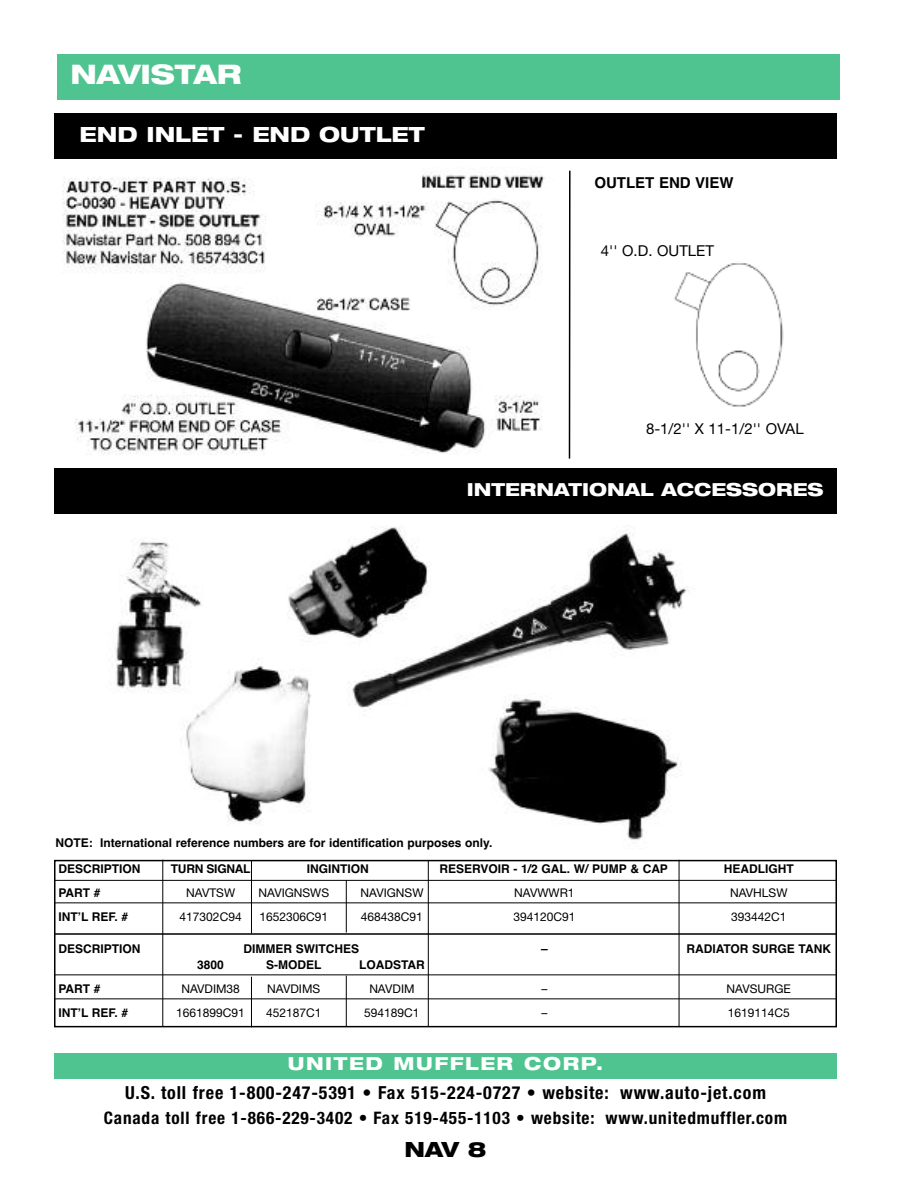
<style>
.page{position:relative;width:918px;height:1188px;background:#fff}
.page>*{position:absolute;margin:0;border:0;box-sizing:border-box;transform-origin:0 0}
.t1{font:800 expanded 27px "Helvetica Neue";color:#fff}
.t2{font:800 expanded 21px "Helvetica Neue";color:#fff}
.t3{font:800 expanded 21px "Helvetica Neue";color:#000}
.t4{font:700 condensed 18px "Helvetica Neue";letter-spacing:.05em;color:#000}
.t5{font:800 expanded 18px "Helvetica Neue";color:#fff}
.t6{font:800 expanded 18px "Helvetica Neue";letter-spacing:.09em;color:#fff}
.t7{font:700 condensed 17.25px "Helvetica Neue";letter-spacing:.05em;color:#000}
.t8{font:15px "Helvetica Neue";color:#000}
.t9{font:700 15px "Helvetica";color:#000}
.t10{font:700 12px "Helvetica";color:#000}
.t11{font:12px "Helvetica Neue";color:#000}
.t12{font:700 12px "Helvetica";letter-spacing:-.02em;color:#000}
</style>
<div class="page">
<div style="left:54px;top:1053px;width:783px;height:25px;background:#50c490"></div>
<img style="left:674px;top:263px;width:110px;height:144px">
<div style="left:57px;top:54px;width:783px;height:45px;background:#50c490"></div>
<div style="left:54px;top:468px;width:783px;height:45px;background:#000"></div>
<img style="left:95px;top:525px;width:624px;height:335px">
<div style="left:54px;top:860px;width:783px;height:167px;border:2px solid #000"></div>
<hr style="left:251px;top:861px;width:1px;height:73px;background:#000">
<hr style="left:251px;top:977px;width:1px;height:50px;background:#000">
<hr style="left:428px;top:860px;width:1px;height:167px;background:#000">
<hr style="left:54px;top:880px;width:783px;height:1px;background:#000">
<hr style="left:54px;top:902px;width:783px;height:1px;background:#000">
<hr style="left:54px;top:974px;width:783px;height:1px;background:#000">
<hr style="left:54px;top:998px;width:783px;height:1px;background:#000">
<hr style="left:162px;top:860px;width:1px;height:166px;background:#000">
<hr style="left:54px;top:933px;width:783px;height:2px;background:#000">
<hr style="left:346px;top:880px;width:1px;height:53px;background:#000">
<hr style="left:346px;top:976px;width:1px;height:50px;background:#000">
<hr style="left:679px;top:860px;width:1px;height:166px;background:#000">
<div style="left:54px;top:837px;width:457px;height:18px;background:#fff"></div>
<div style="left:54px;top:113px;width:783px;height:46px;background:#000"></div>
<hr style="left:569px;top:171px;width:2px;height:288px;background:#000">
<img style="left:62px;top:174px;width:483px;height:281px">
<h1 class="t1" style="left:70px;top:64px;width:173px">NAVISTAR</h1>
<h2 class="t2" style="left:80px;top:126px;width:347px">END INLET - END OUTLET</h2>
<p class="t9" style="left:594px;top:174px;width:141px">OUTLET END VIEW</p>
<p class="t8" style="left:601px;top:245px;width:115px">4'' O.D. OUTLET</p>
<p class="t8" style="left:646px;top:423px;width:159px">8-1/2'' X 11-1/2'' OVAL</p>
<h3 class="t5" style="left:467px;top:482px;width:358px">INTERNATIONAL ACCESSORES</h3>
<p class="t10" style="left:56px;top:836px;width:438px">NOTE: International reference numbers are for identification purposes only.</p>
<p class="t10" style="left:58px;top:862px;width:84px">DESCRIPTION</p>
<p class="t12" style="left:171px;top:862px;width:81px">TURN SIGNAL</p>
<p class="t10" style="left:307px;top:862px;width:64px">INGINTION</p>
<p class="t10" style="left:439px;top:862px;width:230px">RESERVOIR - 1/2 GAL. W/ PUMP &amp; CAP</p>
<p class="t10" style="left:724px;top:862px;width:71px">HEADLIGHT</p>
<p class="t10" style="left:58px;top:886px;width:44px">PART #</p>
<p class="t11" style="left:186px;top:889px;width:50px">NAVTSW</p>
<p class="t11" style="left:258px;top:889px;width:72px">NAVIGNSWS</p>
<p class="t11" style="left:360px;top:889px;width:64px">NAVIGNSW</p>
<p class="t11" style="left:514px;top:889px;width:62px">NAVWWR1</p>
<p class="t11" style="left:730px;top:889px;width:59px">NAVHLSW</p>
<p class="t10" style="left:58px;top:910px;width:71px">INT’L REF. #</p>
<p class="t11" style="left:180px;top:913px;width:64px">417302C94</p>
<p class="t11" style="left:259px;top:913px;width:70px">1652306C91</p>
<p class="t11" style="left:361px;top:913px;width:64px">468438C91</p>
<p class="t11" style="left:513px;top:913px;width:64px">394120C91</p>
<p class="t11" style="left:731px;top:913px;width:57px">393442C1</p>
<p class="t10" style="left:58px;top:942px;width:84px">DESCRIPTION</p>
<p class="t10" style="left:244px;top:942px;width:117px">DIMMER SWITCHES</p>
<p class="t10" style="left:541px;top:942px;width:8px">–</p>
<p class="t10" style="left:686px;top:942px;width:146px">RADIATOR SURGE TANK</p>
<p class="t10" style="left:197px;top:958px;width:28px">3800</p>
<p class="t10" style="left:266px;top:958px;width:57px">S-MODEL</p>
<p class="t10" style="left:359px;top:958px;width:67px">LOADSTAR</p>
<p class="t10" style="left:58px;top:982px;width:44px">PART #</p>
<p class="t11" style="left:181px;top:985px;width:60px">NAVDIM38</p>
<p class="t11" style="left:267px;top:985px;width:55px">NAVDIMS</p>
<p class="t11" style="left:369px;top:985px;width:47px">NAVDIM</p>
<p class="t11" style="left:541px;top:985px;width:7px">–</p>
<p class="t11" style="left:727px;top:985px;width:66px">NAVSURGE</p>
<p class="t10" style="left:58px;top:1006px;width:71px">INT’L REF. #</p>
<p class="t11" style="left:176px;top:1009px;width:70px">1661899C91</p>
<p class="t11" style="left:266px;top:1009px;width:57px">452187C1</p>
<p class="t11" style="left:364px;top:1009px;width:57px">594189C1</p>
<p class="t11" style="left:541px;top:1009px;width:7px">–</p>
<p class="t11" style="left:728px;top:1009px;width:64px">1619114C5</p>
<h3 class="t6" style="left:288px;top:1057px;width:317px">UNITED MUFFLER CORP.</h3>
<h3 class="t4" style="left:125px;top:1077px;width:642px">U.S. toll free 1-800-247-5391 • Fax 515-224-0727 • website: www.auto-jet.com</h3>
<h3 class="t7" style="left:104px;top:1103px;width:685px">Canada toll free 1-866-229-3402 • Fax 519-455-1103 • website: www.unitedmuffler.com</h3>
<h2 class="t3" style="left:404px;top:1141px;width:84px">NAV 8</h2>
</div>
